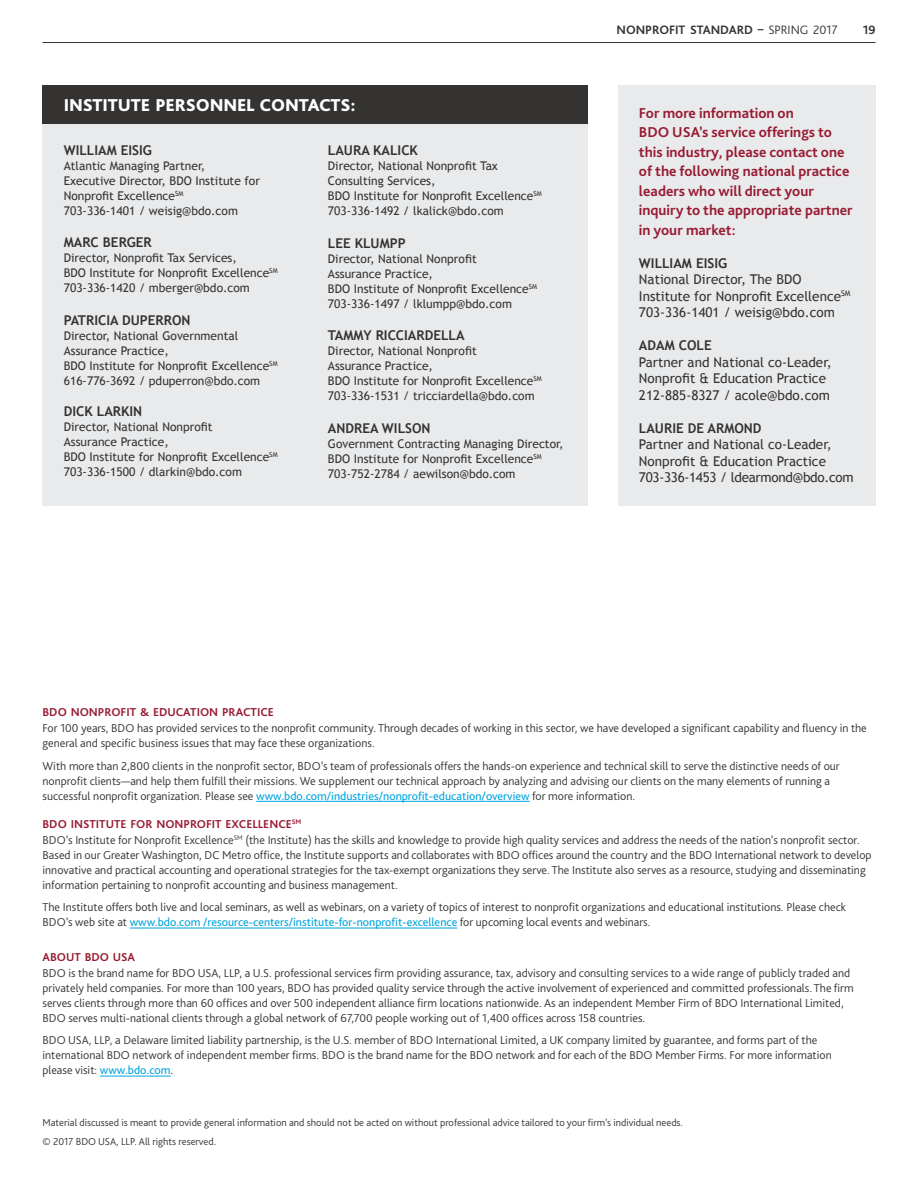
<style>
.page{position:relative;width:918px;height:1188px;background:#fff}
.page>*{position:absolute;margin:0;border:0;box-sizing:border-box;transform-origin:0 0}
.t1{font:800 18px "Bliss Pro";letter-spacing:-.01em;color:#fff}
.t2{font:700 15px/19.5px "Bliss Pro";color:#981a31}
.t3{font:13.5px/16.5px "Trebuchet MS";color:#343331}
.t4{font:700 13.5px "Trebuchet MS";color:#343331}
.t5{font:700 12.75px "Bliss Pro";letter-spacing:-.005em;color:#343331}
.t6{font:300 12px/15px "Bliss Pro";color:#343331}
.t7{font:12px/15px "Trebuchet MS";color:#343331}
.t8{font:700 12px "Bliss Pro";color:#981a31}
.t9{font:300 10.5px/20px "Bliss Pro";color:#343331}
.s1{font-weight:300}
.s2{font-weight:400;color:#00a4df}
.s3{font-weight:700;color:#981a31}
</style>
<div class="page">
<hr style="left:256px;top:801px;width:274px;height:1px;background:#00a4df">
<hr style="left:130px;top:928px;width:327px;height:1px;background:#00a4df">
<hr style="left:100px;top:1076px;width:71px;height:1px;background:#00a4df">
<div style="left:618px;top:85px;width:258px;height:421px;background:#e9eaec"></div>
<div style="left:43px;top:124px;width:545px;height:382px;background:#e9eaec"></div>
<div style="left:43px;top:85px;width:545px;height:39px;background:#343331"></div>
<hr style="left:43px;top:42px;width:832px;height:1px;background:#343331">
<h1 class="t1" style="left:64px;top:94px;width:293px">INSTITUTE PERSONNEL CONTACTS:</h1>
<p class="t4" style="left:64px;top:142px;width:90px">WILLIAM EISIG</p>
<p class="t7" style="left:64px;top:159px;width:198px">Atlantic Managing Partner,<br>Executive Director, BDO Institute for<br>Nonprofit Excellence<sup>SM<br></sup>703-336-1401 / weisig@bdo.com</p>
<p class="t4" style="left:64px;top:233px;width:90px">MARC BERGER</p>
<p class="t7" style="left:64px;top:250px;width:215px">Director, Nonprofit Tax Services,<br>BDO Institute for Nonprofit Excellence<sup>SM<br></sup>703-336-1420 / mberger@bdo.com</p>
<p class="t4" style="left:64px;top:311px;width:128px">PATRICIA DUPERRON</p>
<p class="t7" style="left:64px;top:328px;width:215px">Director, National Governmental Assurance Practice,<br>BDO Institute for Nonprofit Excellence<sup>SM </sup>616-776-3692 / pduperron@bdo.com</p>
<p class="t4" style="left:64px;top:403px;width:80px">DICK LARKIN</p>
<p class="t7" style="left:64px;top:420px;width:215px">Director, National Nonprofit<br>Assurance Practice,<br>BDO Institute for Nonprofit Excellence<sup>SM<br></sup>703-336-1500 / dlarkin@bdo.com</p>
<p class="t4" style="left:328px;top:142px;width:91px">LAURA KALICK</p>
<p class="t7" style="left:328px;top:159px;width:215px">Director, National Nonprofit Tax Consulting Services,<br>BDO Institute for Nonprofit Excellence<sup>SM </sup>703-336-1492 / lkalick@bdo.com</p>
<p class="t4" style="left:328px;top:235px;width:79px">LEE KLUMPP</p>
<p class="t7" style="left:328px;top:252px;width:211px">Director, National Nonprofit<br>Assurance Practice,<br>BDO Institute of Nonprofit Excellence<sup>SM<br></sup>703-336-1497 / lklumpp@bdo.com</p>
<p class="t4" style="left:328px;top:326px;width:138px">TAMMY RICCIARDELLA</p>
<p class="t7" style="left:328px;top:343px;width:215px">Director, National Nonprofit<br>Assurance Practice,<br>BDO Institute for Nonprofit Excellence<sup>SM </sup>703-336-1531 / tricciardella@bdo.com</p>
<p class="t4" style="left:328px;top:419px;width:104px">ANDREA WILSON</p>
<p class="t7" style="left:328px;top:436px;width:237px">Government Contracting Managing Director,<br>BDO Institute for Nonprofit Excellence<sup>SM<br></sup>703-752-2784 / aewilson@bdo.com</p>
<p class="t5" style="left:617px;top:22px;width:223px">NONPROFIT STANDARD – <span class="s1">SPRING 2017</span></p>
<p class="t5" style="left:863px;top:22px;width:14px">19</p>
<p class="t2" style="left:639px;top:103px;width:215px">For more information on<br>BDO USA’s service offerings to this industry, please contact one of the following national practice leaders who will direct your inquiry to the appropriate partner in your market:</p>
<p class="t4" style="left:639px;top:254px;width:90px">WILLIAM EISIG</p>
<p class="t3" style="left:639px;top:271px;width:213px">National Director, The BDO<br>Institute for Nonprofit Excellence<sup>SM<br></sup>703-336-1401 / weisig@bdo.com</p>
<p class="t4" style="left:639px;top:337px;width:74px">ADAM COLE</p>
<p class="t3" style="left:639px;top:354px;width:194px">Partner and National co-Leader,<br>Nonprofit &amp; Education Practice<br>212-885-8327 / acole@bdo.com</p>
<p class="t4" style="left:639px;top:419px;width:124px">LAURIE DE ARMOND</p>
<p class="t3" style="left:639px;top:436px;width:216px">Partner and National co-Leader,<br>Nonprofit &amp; Education Practice<br>703-336-1453 / ldearmond@bdo.com</p>
<p class="t8" style="left:43px;top:705px;width:233px">BDO NONPROFIT &amp; EDUCATION PRACTICE</p>
<p class="t6" style="left:43px;top:721px;width:826px">For 100 years, BDO has provided services to the nonprofit community. Through decades of working in this sector, we have developed a significant capability and fluency in the general and specific business issues that may face these organizations.</p>
<p class="t6" style="left:43px;top:758px;width:799px">With more than 2,800 clients in the nonprofit sector, BDO’s team of professionals offers the hands-on experience and technical skill to serve the distinctive needs of our nonprofit clients—and help them fulfill their missions. We supplement our technical approach by analyzing and advising our clients on the many elements of running a successful nonprofit organization. Please see <span class="s2">www.bdo.com/industries/nonprofit-education/overview</span> for more information.</p>
<p class="t6" style="left:43px;top:816px;width:831px"><span class="s3">BDO INSTITUTE FOR NONPROFIT EXCELLENCE</span><sup>SM<br></sup>BDO’s Institute for Nonprofit Excellence<sup>SM</sup> (the Institute) has the skills and knowledge to provide high quality services and address the needs of the nation’s nonprofit sector.<br>Based in our Greater Washington, DC Metro office, the Institute supports and collaborates with BDO offices around the country and the BDO International network to develop innovative and practical accounting and operational strategies for the tax-exempt organizations they serve. The Institute also serves as a resource, studying and disseminating information pertaining to nonprofit accounting and business management.</p>
<p class="t6" style="left:43px;top:899px;width:805px">The Institute offers both live and local seminars, as well as webinars, on a variety of topics of interest to nonprofit organizations and educational institutions. Please check<br>BDO’s web site at <span class="s2">www.bdo.com /resource-centers/institute-for-nonprofit-excellence</span> for upcoming local events and webinars.</p>
<p class="t8" style="left:43px;top:950px;width:94px">ABOUT BDO USA</p>
<p class="t6" style="left:43px;top:965px;width:813px">BDO is the brand name for BDO USA, LLP, a U.S. professional services firm providing assurance, tax, advisory and consulting services to a wide range of publicly traded and privately held companies. For more than 100 years, BDO has provided quality service through the active involvement of experienced and committed professionals. The firm serves clients through more than 60 offices and over 500 independent alliance firm locations nationwide. As an independent Member Firm of BDO International Limited, BDO serves multi-national clients through a global network of 67,700 people working out of 1,400 offices across 158 countries.</p>
<p class="t6" style="left:43px;top:1033px;width:791px">BDO USA, LLP, a Delaware limited liability partnership, is the U.S. member of BDO International Limited, a UK company limited by guarantee, and forms part of the international BDO network of independent member firms. BDO is the brand name for the BDO network and for each of the BDO Member Firms. For more information please visit: <span class="s2">www.bdo.com</span>.</p>
<p class="t9" style="left:43px;top:1112px;width:641px">Material discussed is meant to provide general information and should not be acted on without professional advice tailored to your firm’s individual needs. © 2017 BDO USA, LLP. All rights reserved.</p>
</div>
